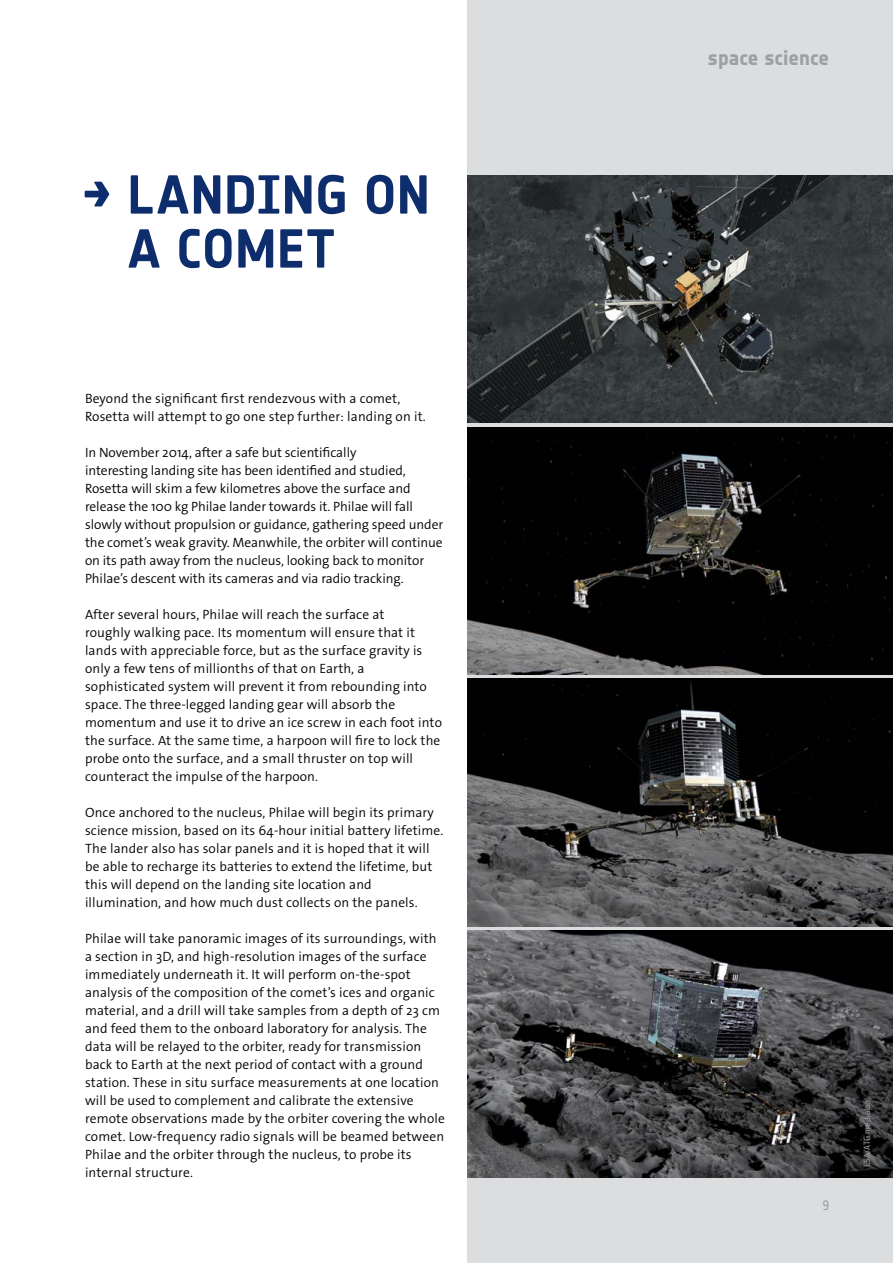
<style>
.page{position:relative;width:893px;height:1263px;background:#fff}
.page>*{position:absolute;margin:0;border:0;box-sizing:border-box;transform-origin:0 0}
.t1{font:700 54px/54px "Notes Esa";letter-spacing:.01em;color:#0e2d6d}
.t2{font:21px "Notes Style Bold Updated Tf";color:#9d9fa2}
.t3{font:300 13.5px/18px "The Sans Os F";letter-spacing:.01em;color:#000}
.t4{font:13.5px "Notes Esa";color:#9d9fa2}
.t5{font:10.5px "Reykjavik One OT A Gauge";color:#9d9fa2}
</style>
<div class="page">
<div style="left:468px;top:0;width:425px;height:1263px;background:#dcddde"></div>
<img style="left:468px;top:175px;width:425px;height:248px">
<img style="left:468px;top:427px;width:425px;height:247px">
<img style="left:468px;top:679px;width:425px;height:247px">
<img style="left:468px;top:930px;width:425px;height:248px">
<h1 class="t1" style="left:128px;top:168px;width:304px;text-indent:-46px">→ LANDING ON<br>A COMET</h1>
<p class="t3" style="left:85px;top:389px;width:342px">Beyond the significant first rendezvous with a comet,<br>Rosetta will attempt to go one step further: landing on it.</p>
<p class="t3" style="left:85px;top:443px;width:360px">In November 2014, after a safe but scientifically<br>interesting landing site has been identified and studied, Rosetta will skim a few kilometres above the surface and release the 100 kg Philae lander towards it. Philae will fall slowly without propulsion or guidance, gathering speed under the comet’s weak gravity. Meanwhile, the orbiter will continue on its path away from the nucleus, looking back to monitor Philae’s descent with its cameras and via radio tracking.</p>
<p class="t3" style="left:85px;top:605px;width:358px">After several hours, Philae will reach the surface at<br>roughly walking pace. Its momentum will ensure that it lands with appreciable force, but as the surface gravity is only a few tens of millionths of that on Earth, a sophisticated system will prevent it from rebounding into space. The three-legged landing gear will absorb the momentum and use it to drive an ice screw in each foot into the surface. At the same time, a harpoon will fire to lock the probe onto the surface, and a small thruster on top will counteract the impulse of the harpoon.</p>
<p class="t3" style="left:85px;top:803px;width:360px">Once anchored to the nucleus, Philae will begin its primary science mission, based on its 64-hour initial battery lifetime.<br>The lander also has solar panels and it is hoped that it will be able to recharge its batteries to extend the lifetime, but this will depend on the landing site location and illumination, and how much dust collects on the panels.</p>
<p class="t3" style="left:85px;top:929px;width:361px">Philae will take panoramic images of its surroundings, with a section in 3D, and high-resolution images of the surface immediately underneath it. It will perform on-the-spot analysis of the composition of the comet’s ices and organic material, and a drill will take samples from a depth of 23 cm and feed them to the onboard laboratory for analysis. The data will be relayed to the orbiter, ready for transmission back to Earth at the next period of contact with a ground station. These in situ surface measurements at one location will be used to complement and calibrate the extensive remote observations made by the orbiter covering the whole comet. Low-frequency radio signals will be beamed between Philae and the orbiter through the nucleus, to probe its internal structure.</p>
<h2 class="t2" style="left:708px;top:46px;width:123px">space science</h2>
<p class="t4" style="left:822px;top:1197px;width:8px">9</p>
<p class="t5" style="left:861px;top:1167px;width:69px;rotate:-90deg">ESA/ATG medialab</p>
</div>
